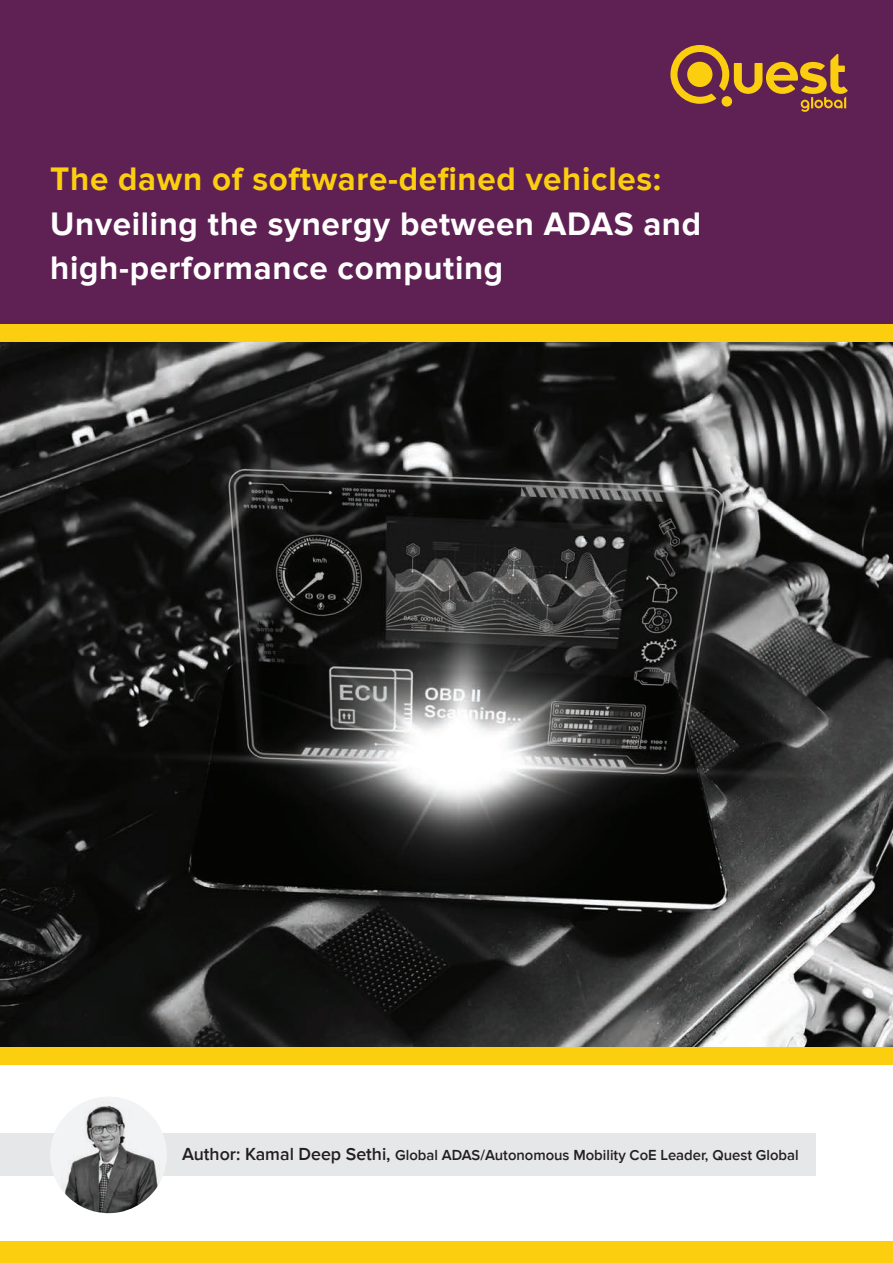
<style>
.page{position:relative;width:893px;height:1263px;background:#fff}
.page>*{position:absolute;margin:0;border:0;box-sizing:border-box;transform-origin:0 0}
.t1{font:700 33.6px/44.4px "Proxima Nova";letter-spacing:.02em;color:#fff}
.t2{font:700 33.6px "Proxima Nova";letter-spacing:.02em;color:#fbcf0f}
.t3{font:600 15px "Proxima Nova";color:#231f20}
.s1{font-size:18px}
</style>
<div class="page">
<div style="left:0;top:0;width:893px;height:324px;background:#5f2053"></div>
<svg style="left:670px;top:45px;width:178px;height:67px;background:#91583c"></svg>
<img style="left:0;top:342px;width:893px;height:705px">
<div style="left:0;top:1241px;width:893px;height:22px;background:#fbcf0f"></div>
<div style="left:0;top:324px;width:893px;height:18px;background:#fbcf0f"></div>
<div style="left:0;top:1047px;width:893px;height:17px;background:#fbcf0f"></div>
<div style="left:0;top:1134px;width:816px;height:42px;background:#e6e7e9"></div>
<svg style="left:50px;top:1097px;width:117px;height:116px;fill:#f2f3f4"></svg>
<img style="left:50px;top:1155px;width:98px;height:58px">
<h1 class="t2" style="left:50px;top:160px;width:612px">The dawn of software-defined vehicles:</h1>
<h1 class="t1" style="left:50px;top:202px;width:652px">Unveiling the synergy between ADAS and high-performance computing</h1>
<p class="t3" style="left:182px;top:1146px;width:618px"><span class="s1">Author: Kamal Deep Sethi,</span> Global ADAS/Autonomous Mobility CoE Leader, Quest Global</p>
</div>
